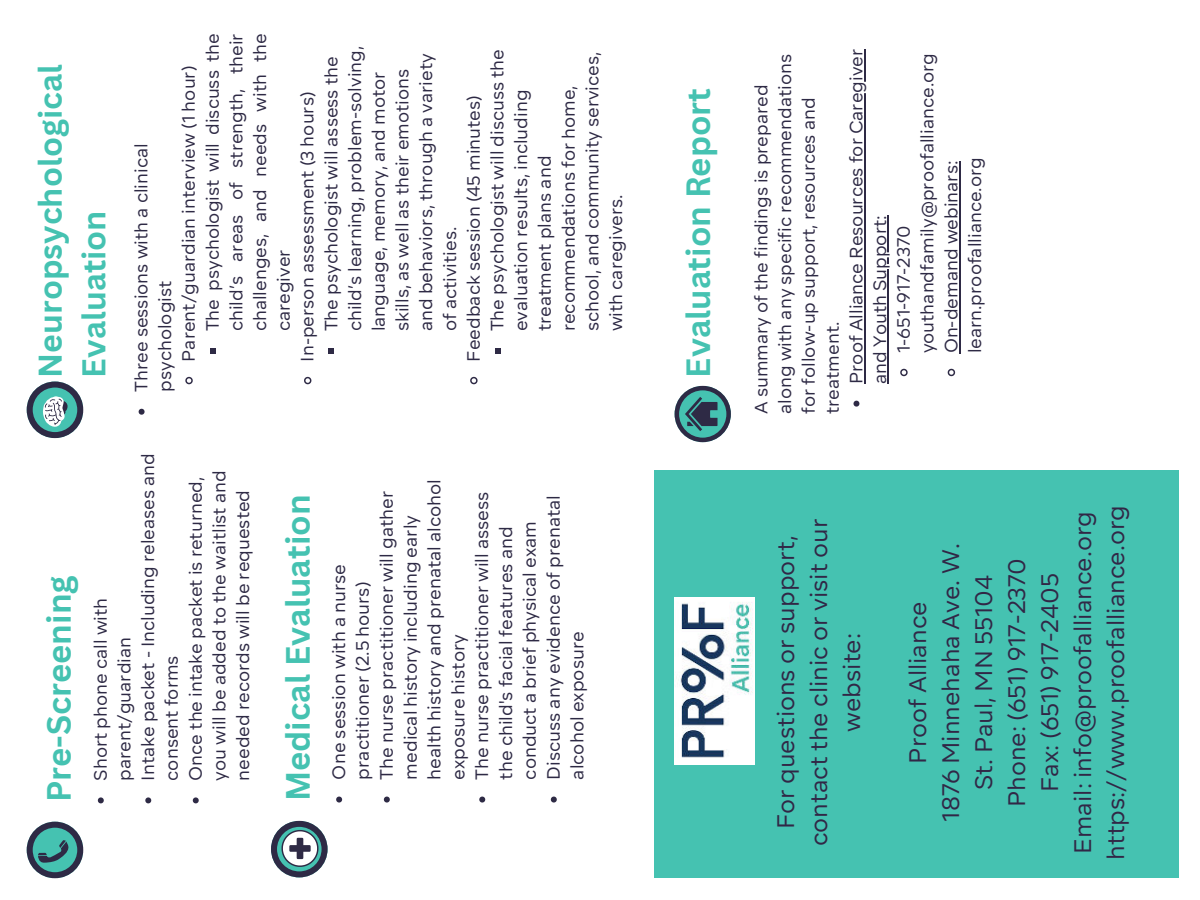
<style>
.page{position:relative;width:1200px;height:900px;background:#fff}
.page>*{position:absolute;margin:0;border:0;box-sizing:border-box;transform-origin:0 0}
.t1{font:700 32.8px "Canva Sans";color:#45c2b1}
.t2{font:700 32px/43.6px "Canva Sans";color:#45c2b1}
.t3{font:23.8px/33px "Segma";color:#312746;text-align:center}
.t4{font:17.8px/23.8px "Segma";color:#2e2a45}
</style>
<div class="page">
<svg style="left:27px;top:822px;width:56px;height:56px"></svg>
<svg style="left:98px;top:797px;width:6px;height:6px"></svg>
<svg style="left:145px;top:797px;width:6px;height:6px"></svg>
<svg style="left:193px;top:797px;width:6px;height:6px"></svg>
<svg style="left:271px;top:821px;width:57px;height:56px"></svg>
<svg style="left:336px;top:797px;width:6px;height:6px"></svg>
<svg style="left:384px;top:797px;width:6px;height:6px"></svg>
<svg style="left:479px;top:797px;width:6px;height:6px"></svg>
<svg style="left:551px;top:797px;width:6px;height:6px"></svg>
<svg style="left:139px;top:409px;width:6px;height:6px"></svg>
<svg style="left:185px;top:376px;width:8px;height:9px"></svg>
<svg style="left:210px;top:348px;width:6px;height:6px"></svg>
<svg style="left:304px;top:376px;width:8px;height:9px"></svg>
<svg style="left:328px;top:348px;width:6px;height:6px"></svg>
<svg style="left:470px;top:376px;width:8px;height:9px"></svg>
<svg style="left:495px;top:348px;width:6px;height:6px"></svg>
<svg style="left:27px;top:382px;width:56px;height:56px"></svg>
<svg style="left:675px;top:386px;width:56px;height:56px"></svg>
<svg style="left:854px;top:401px;width:5px;height:6px"></svg>
<hr style="left:864px;top:246px;width:1px;height:138px;background:#2e2a45">
<hr style="left:864px;top:49px;width:1px;height:197px;background:#2e2a45">
<hr style="left:888px;top:215px;width:1px;height:169px;background:#2e2a45">
<svg style="left:900px;top:368px;width:8px;height:9px"></svg>
<svg style="left:947px;top:368px;width:9px;height:9px"></svg>
<hr style="left:959px;top:161px;width:1px;height:192px;background:#2e2a45">
<div style="left:654px;top:470px;width:524px;height:408px;background:#45c2b1"></div>
<img style="left:675px;top:598px;width:79px;height:166px">
<h2 class="t2" style="left:29px;top:378px;width:315px;rotate:-90deg">Neuropsychological<br>Evaluation</h2>
<p class="t4" style="left:200px;top:331px;width:299px;rotate:-90deg">The psychologist will discuss the</p>
<p class="t4" style="left:224px;top:331px;width:299px;rotate:-90deg">child’s areas of strength, their</p>
<p class="t4" style="left:248px;top:331px;width:299px;rotate:-90deg">challenges, and needs with the</p>
<p class="t4" style="left:319px;top:331px;width:276px;rotate:-90deg">The psychologist will assess the</p>
<p class="t4" style="left:343px;top:331px;width:287px;rotate:-90deg">child’s learning, problem-solving,</p>
<p class="t4" style="left:414px;top:331px;width:279px;rotate:-90deg">and behaviors, through a variety</p>
<p class="t4" style="left:176px;top:362px;width:297px;rotate:-90deg">Parent/guardian interview (1 hour)</p>
<p class="t4" style="left:366px;top:331px;width:261px;rotate:-90deg">language, memory, and motor</p>
<p class="t4" style="left:390px;top:331px;width:264px;rotate:-90deg">skills, as well as their emotions</p>
<p class="t4" style="left:295px;top:362px;width:272px;rotate:-90deg">In-person assessment (3 hours)</p>
<p class="t4" style="left:129px;top:392px;width:250px;rotate:-90deg">Three sessions with a clinical psychologist</p>
<p class="t4" style="left:437px;top:331px;width:106px;rotate:-90deg">of activities.</p>
<p class="t4" style="left:271px;top:331px;width:83px;rotate:-90deg">caregiver</p>
<p class="t4" style="left:461px;top:362px;width:268px;rotate:-90deg">Feedback session (45 minutes)</p>
<p class="t4" style="left:485px;top:331px;width:284px;rotate:-90deg">The psychologist will discuss the</p>
<p class="t4" style="left:580px;top:331px;width:281px;rotate:-90deg">school, and community services,</p>
<p class="t4" style="left:556px;top:331px;width:247px;rotate:-90deg">recommendations for home,</p>
<p class="t4" style="left:509px;top:331px;width:243px;rotate:-90deg">evaluation results, including</p>
<p class="t4" style="left:532px;top:331px;width:177px;rotate:-90deg">treatment plans and</p>
<p class="t4" style="left:604px;top:331px;width:139px;rotate:-90deg">with caregivers.</p>
<h1 class="t1" style="left:39px;top:802px;width:228px;rotate:-90deg">Pre-Screening</h1>
<p class="t4" style="left:88px;top:781px;width:329px;rotate:-90deg">Short phone call with parent/guardian<br>Intake packet - Including releases and consent forms<br>Once the intake packet is returned, you will be added to the waitlist and needed records will be requested</p>
<h1 class="t1" style="left:278px;top:801px;width:308px;rotate:-90deg">Medical Evaluation</h1>
<p class="t4" style="left:327px;top:780px;width:302px;rotate:-90deg">One session with a nurse practitioner (2.5 hours)<br>The nurse practitioner will gather medical history including early health history and prenatal alcohol exposure history<br>The nurse practitioner will assess the child's facial features and conduct a brief physical exam<br>Discuss any evidence of prenatal alcohol exposure</p>
<h1 class="t1" style="left:679px;top:378px;width:291px;rotate:-90deg">Evaluation Report</h1>
<p class="t4" style="left:749px;top:414px;width:362px;rotate:-90deg">A summary of the findings is prepared along with any specific recommendations for follow-up support, resources and treatment.</p>
<p class="t4" style="left:844px;top:384px;width:336px;rotate:-90deg">Proof Alliance Resources for Caregiver</p>
<p class="t4" style="left:868px;top:384px;width:170px;rotate:-90deg">and Youth Support:</p>
<p class="t4" style="left:891px;top:353px;width:130px;rotate:-90deg">1-651-917-2370</p>
<p class="t4" style="left:915px;top:353px;width:302px;rotate:-90deg">youthandfamily@proofalliance.org</p>
<p class="t4" style="left:939px;top:353px;width:194px;rotate:-90deg">On-demand webinars:</p>
<p class="t4" style="left:962px;top:353px;width:198px;rotate:-90deg">learn.proofalliance.org</p>
<h3 class="t3" style="left:769px;top:846px;width:329px;rotate:-90deg">For questions or support, contact the clinic or visit our website:</h3>
<h3 class="t3" style="left:901px;top:860px;width:356px;rotate:-90deg">Proof Alliance<br>1876 Minnehaha Ave. W.<br>St. Paul, MN 55104<br>Phone: (651) 917-2370<br>Fax: (651) 917-2405<br>Email: info@proofalliance.org https://www.proofalliance.org</h3>
</div>
